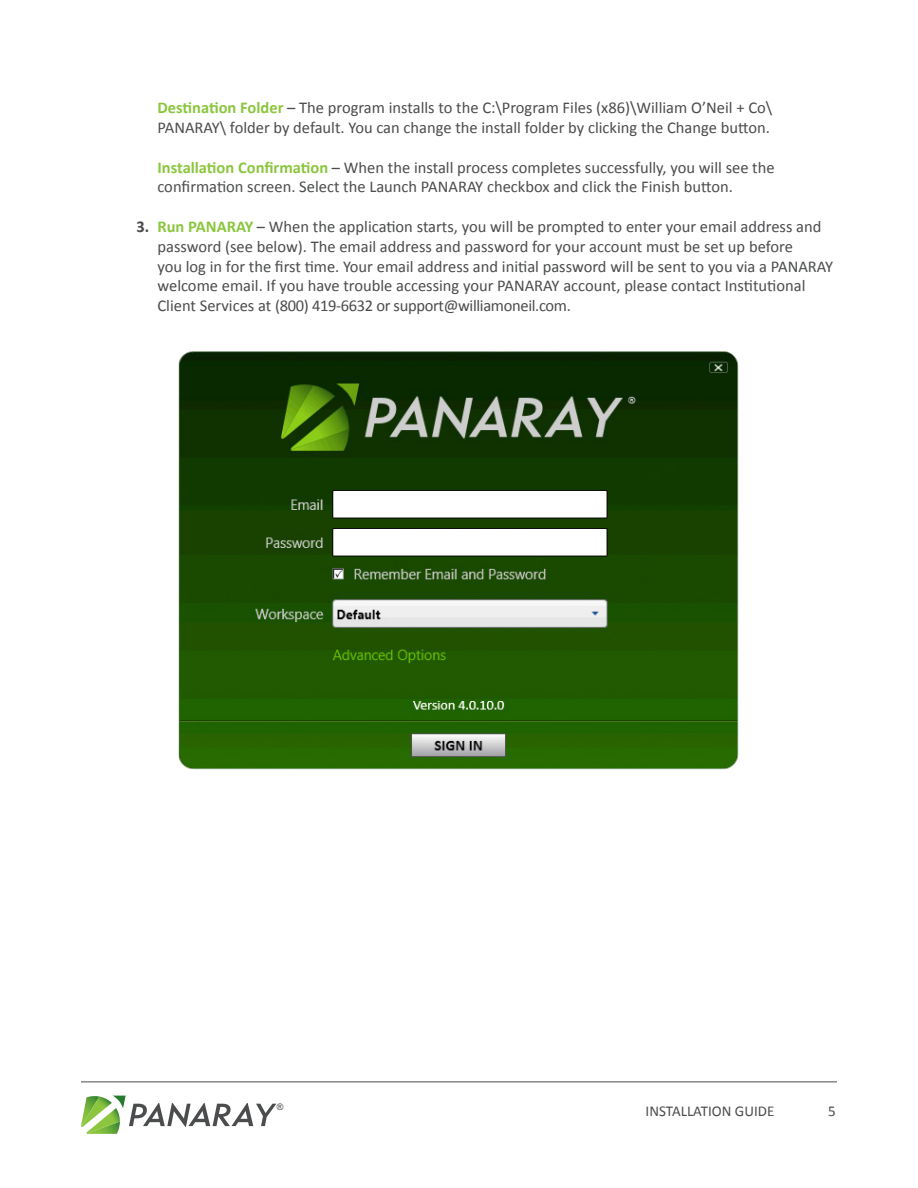
<style>
.page{position:relative;width:918px;height:1188px;background:#fff}
.page>*{position:absolute;margin:0;border:0;box-sizing:border-box;transform-origin:0 0}
.t1{font:16.5px/19.8px "Calibri";color:#4b4c4d}
.t2{font:15px "Calibri";color:#4b4c4d}
.t3{font:9px "Arial";color:#4b4c4d}
.s1{font-weight:700;color:#8bc63e}
.s2{font-weight:700}
</style>
<div class="page">
<hr style="left:81px;top:1082px;width:756px;height:1px;background:#4b4c4d">
<img style="left:178px;top:351px;width:561px;height:419px">
<svg style="left:81px;top:1096px;width:195px;height:38px"></svg>
<p class="t1" style="left:157px;top:98px;width:616px"><span class="s1">Destination Folder</span> – The program installs to the C:\Program Files (x86)\William O’Neil + Co\<br>PANARAY\ folder by default. You can change the install folder by clicking the Change button.</p>
<p class="t1" style="left:157px;top:157px;width:619px"><span class="s1">Installation Confirmation</span> – When the install process completes successfully, you will see the confirmation screen. Select the Launch PANARAY checkbox and click the Finish button.</p>
<p class="t1" style="left:157px;top:217px;width:677px;text-indent:-21px"><span class="s2">3.</span> <span class="s1">Run PANARAY</span> – When the application starts, you will be prompted to enter your email address and password (see below). The email address and password for your account must be set up before<br>you log in for the first time. Your email address and initial password will be sent to you via a PANARAY welcome email. If you have trouble accessing your PANARAY account, please contact Institutional Client Services at (800) 419-6632 or support@williamoneil.com.</p>
<p class="t3" style="left:277px;top:1101px;width:8px">®</p>
<p class="t2" style="left:646px;top:1102px;width:130px">INSTALLATION GUIDE</p>
<p class="t2" style="left:828px;top:1102px;width:9px">5</p>
</div>
